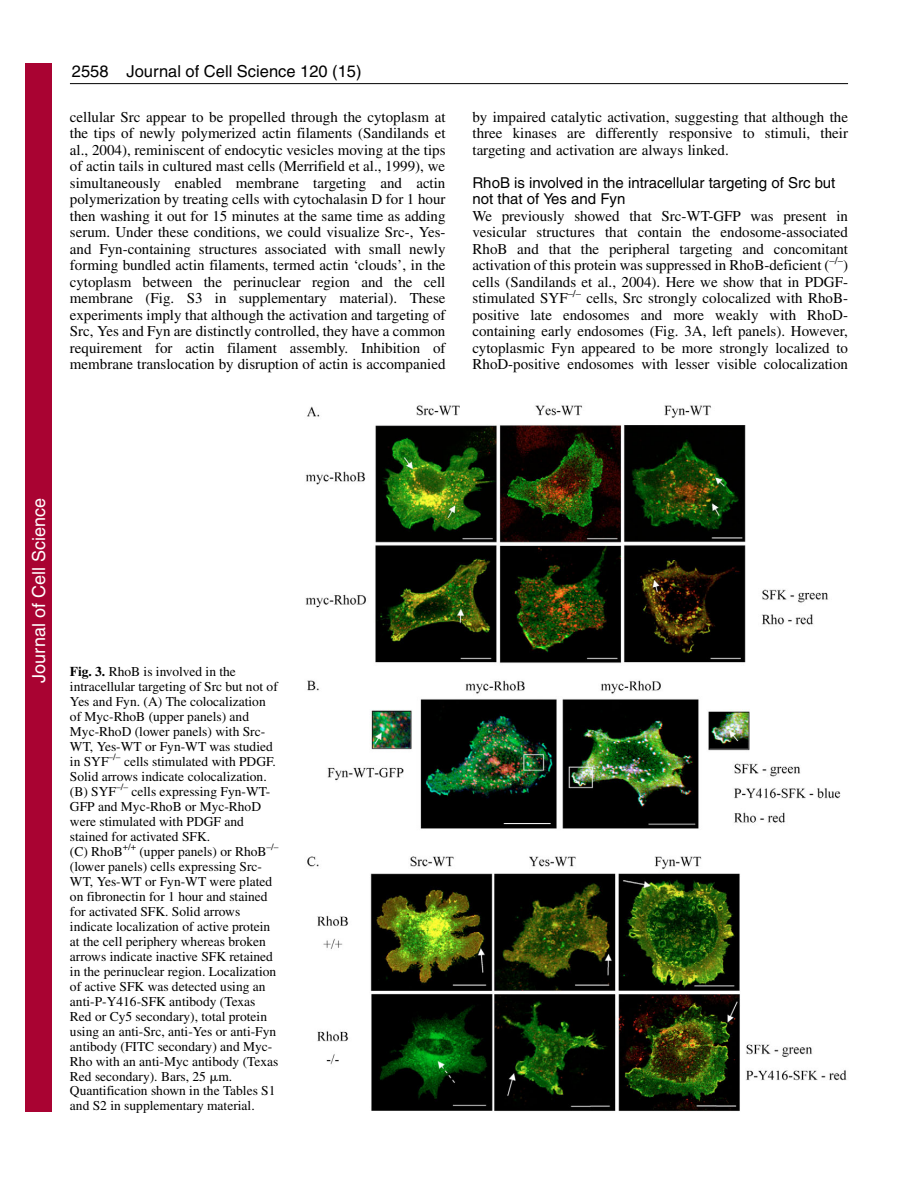
<style>
.page{position:relative;width:918px;height:1188px;background:#fff}
.page>*{position:absolute;margin:0;border:0;box-sizing:border-box;transform-origin:0 0}
.t1{font:18px "Helvetica";color:#fff}
.t2{font:16.5px "Helvetica";color:#000}
.t3{font:15px/16.5px "Times";color:#000;text-align:justify}
.t4{font:15px/16.5px "Helvetica";color:#000}
.t5{font:13.5px/15px "Times";color:#000}
.s1{font-weight:700}
.s2{font-family:"Mathematical Pi One"}
</style>
<div class="page">
<hr style="left:70px;top:83px;width:778px;height:1px;background:#000">
<img style="left:305px;top:405px;width:542px;height:706px">
<div style="left:26px;top:64px;width:26px;height:1048px;background:#a90332"></div>
<p class="t2" style="left:127px;top:65px;width:237px">Journal of Cell Science 120 (15)</p>
<p class="t2" style="left:72px;top:65px;width:38px">2558</p>
<p class="t3" style="left:70px;top:110px;width:377px">cellular Src appear to be propelled through the cytoplasm at the tips of newly polymerized actin filaments (Sandilands et al., 2004), reminiscent of endocytic vesicles moving at the tips of actin tails in cultured mast cells (Merrifield et al., 1999), we simultaneously enabled membrane targeting and actin polymerization by treating cells with cytochalasin D for 1 hour then washing it out for 15 minutes at the same time as adding serum. Under these conditions, we could visualize Src-, Yes&shy;and Fyn-containing structures associated with small newly forming bundled actin filaments, termed actin ‘clouds’, in the cytoplasm between the perinuclear region and the cell membrane (Fig. S3 in supplementary material). These experiments imply that although the activation and targeting of Src, Yes and Fyn are distinctly controlled, they have a common requirement for actin filament assembly. Inhibition of membrane translocation by disruption of actin is accompanied</p>
<p class="t3" style="left:472px;top:110px;width:377px">by impaired catalytic activation, suggesting that although the three kinases are differently responsive to stimuli, their targeting and activation are always linked.</p>
<p class="t4" style="left:472px;top:175px;width:364px">RhoB is involved in the intracellular targeting of Src but not that of Yes and Fyn</p>
<p class="t3" style="left:472px;top:209px;width:377px">We previously showed that Src-WT-GFP was present in vesicular structures that contain the endosome-associated RhoB and that the peripheral targeting and concomitant activation of this protein was suppressed in RhoB-deficient (<sup>–/–</sup>) cells (Sandilands et al., 2004). Here we show that in PDGF&shy;stimulated SYF<sup>–/–</sup> cells, Src strongly colocalized with RhoB&shy;positive late endosomes and more weakly with RhoD&shy;containing early endosomes (Fig. 3A, left panels). However, cytoplasmic Fyn appeared to be more strongly localized to RhoD-positive endosomes with lesser visible colocalization</p>
<p class="t1" style="left:28px;top:683px;width:186px;rotate:-90deg">Journal of Cell Science</p>
<p class="t5" style="left:70px;top:665px;width:210px"><span class="s1">Fig. 3.</span> RhoB is involved in the intracellular targeting of Src but not of Yes and Fyn. (A) The colocalization of Myc-RhoB (upper panels) and Myc-RhoD (lower panels) with Src-WT, Yes-WT or Fyn-WT was studied in SYF<sup>–/–</sup> cells stimulated with PDGF.<br>Solid arrows indicate colocalization. (B) SYF<sup>–/–</sup> cells expressing Fyn-WT-GFP and Myc-RhoB or Myc-RhoD were stimulated with PDGF and stained for activated SFK.<br>(C) RhoB<sup>+/+</sup> (upper panels) or RhoB<sup>–/– </sup>(lower panels) cells expressing Src-WT, Yes-WT or Fyn-WT were plated on fibronectin for 1 hour and stained for activated SFK. Solid arrows indicate localization of active protein at the cell periphery whereas broken arrows indicate inactive SFK retained in the perinuclear region. Localization of active SFK was detected using an anti-P-Y416-SFK antibody (Texas Red or Cy5 secondary), total protein using an anti-Src, anti-Yes or anti-Fyn antibody (FITC secondary) and Myc-Rho with an anti-Myc antibody (Texas Red secondary). Bars, 25 <span class="s2">-</span>m.<br>Quantification shown in the Tables S1 and S2 in supplementary material.</p>
</div>
